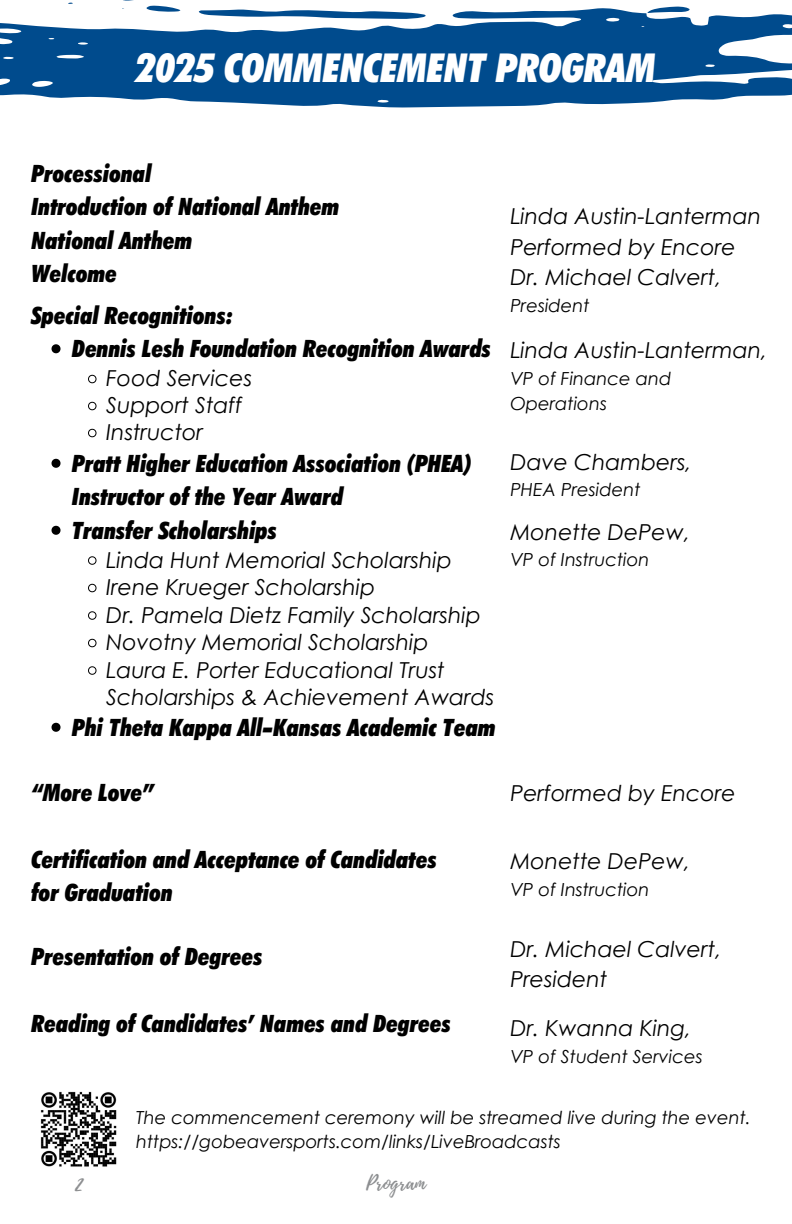
<style>
.page{position:relative;width:792px;height:1224px;background:#fff}
.page>*{position:absolute;margin:0;border:0;box-sizing:border-box;transform-origin:0 0}
.t1{font:italic 900 condensed 40px "Futura BT";color:#fff}
.t2{font:italic 900 condensed 24px/33.6px "Futura BT";color:#000}
.t3{font:italic 22px/30.4px "Century Gothic";color:#000}
.t4{font:20px "Playlist Script";color:#8c8e90}
.t5{font:italic 18px/24.6px "Century Gothic";color:#000}
</style>
<div class="page">
<svg style="left:0;top:5px;width:792px;height:102px;fill:#004b8d"></svg>
<svg style="left:199px;top:9px;width:228px;height:10px"></svg>
<svg style="left:646px;top:6px;width:44px;height:7px"></svg>
<svg style="left:146px;top:6px;width:35px;height:6px"></svg>
<svg style="left:52px;top:344px;width:9px;height:9px"></svg>
<svg style="left:88px;top:375px;width:9px;height:8px"></svg>
<svg style="left:88px;top:402px;width:9px;height:8px"></svg>
<svg style="left:88px;top:429px;width:9px;height:8px"></svg>
<svg style="left:52px;top:459px;width:9px;height:9px"></svg>
<svg style="left:52px;top:526px;width:9px;height:9px"></svg>
<svg style="left:88px;top:556px;width:9px;height:9px"></svg>
<svg style="left:88px;top:584px;width:9px;height:8px"></svg>
<svg style="left:88px;top:611px;width:9px;height:9px"></svg>
<svg style="left:88px;top:639px;width:9px;height:8px"></svg>
<svg style="left:88px;top:666px;width:9px;height:9px"></svg>
<svg style="left:52px;top:723px;width:9px;height:9px"></svg>
<img style="left:40px;top:1091px;width:77px;height:76px">
<p class="t1" style="left:136px;top:38px;width:521px">2025 COMMENCEMENT PROGRAM</p>
<p class="t2" style="left:32px;top:155px;width:309px">Processional<br>Introduction of National Anthem<br>National Anthem<br>Welcome</p>
<h1 class="t2" style="left:32px;top:297px;width:203px">Special Recognitions:</h1>
<h2 class="t2" style="left:72px;top:330px;width:421px">Dennis Lesh Foundation Recognition Awards</h2>
<h2 class="t3" style="left:106px;top:362px;width:148px">Food Services</h2>
<p class="t3" style="left:106px;top:389px;width:138px">Support Staff</p>
<p class="t3" style="left:106px;top:416px;width:98px">Instructor</p>
<p class="t2" style="left:72px;top:445px;width:401px">Pratt Higher Education Association (PHEA)<br>Instructor of the Year Award</p>
<p class="t2" style="left:72px;top:512px;width:206px">Transfer Scholarships</p>
<p class="t3" style="left:106px;top:544px;width:347px">Linda Hunt Memorial Scholarship</p>
<p class="t3" style="left:106px;top:571px;width:270px">Irene Krueger Scholarship</p>
<p class="t3" style="left:106px;top:599px;width:376px">Dr. Pamela Dietz Family Scholarship</p>
<p class="t3" style="left:106px;top:626px;width:324px">Novotny Memorial Scholarship</p>
<p class="t3" style="left:106px;top:655px;width:390px;line-height:27.6px">Laura E. Porter Educational Trust<br>Scholarships &amp; Achievement Awards</p>
<p class="t2" style="left:72px;top:709px;width:425px">Phi Theta Kappa All-Kansas Academic Team</p>
<h2 class="t3" style="left:510px;top:200px;width:252px">Linda Austin-Lanterman<br>Performed by Encore<br>Dr. Michael Calvert,</h2>
<h2 class="t5" style="left:510px;top:292px;width:81px">President</h2>
<h3 class="t3" style="left:510px;top:335px;width:258px">Linda Austin-Lanterman,</h3>
<h3 class="t5" style="left:510px;top:366px;width:162px">VP of Finance and<br>Operations</h3>
<p class="t3" style="left:510px;top:447px;width:183px">Dave Chambers,</p>
<p class="t5" style="left:510px;top:477px;width:132px">PHEA President</p>
<p class="t3" style="left:510px;top:517px;width:181px">Monette DePew,</p>
<h3 class="t5" style="left:510px;top:547px;width:141px">VP of Instruction</h3>
<p class="t2" style="left:32px;top:774px;width:124px">“More Love”</p>
<p class="t3" style="left:510px;top:777px;width:227px">Performed by Encore</p>
<p class="t2" style="left:32px;top:841px;width:407px">Certification and Acceptance of Candidates for Graduation</p>
<h2 class="t2" style="left:32px;top:938px;width:233px">Presentation of Degrees</h2>
<h2 class="t2" style="left:32px;top:1005px;width:421px">Reading of Candidates’ Names and Degrees</h2>
<p class="t3" style="left:510px;top:846px;width:181px">Monette DePew,</p>
<p class="t5" style="left:510px;top:877px;width:141px">VP of Instruction</p>
<p class="t3" style="left:510px;top:933px;width:213px">Dr. Michael Calvert,</p>
<p class="t3" style="left:510px;top:963px;width:99px">President</p>
<p class="t3" style="left:510px;top:1012px;width:183px">Dr. Kwanna King,</p>
<p class="t5" style="left:510px;top:1044px;width:194px">VP of Student Services</p>
<p class="t5" style="left:136px;top:1105px;width:616px;line-height:24px">The commencement ceremony will be streamed live during the event. https://gobeaversports.com/links/LiveBroadcasts</p>
<h3 class="t4" style="left:75px;top:1169px;width:9px">2</h3>
<p class="t4" style="left:366px;top:1169px;width:61px">Program</p>
</div>
